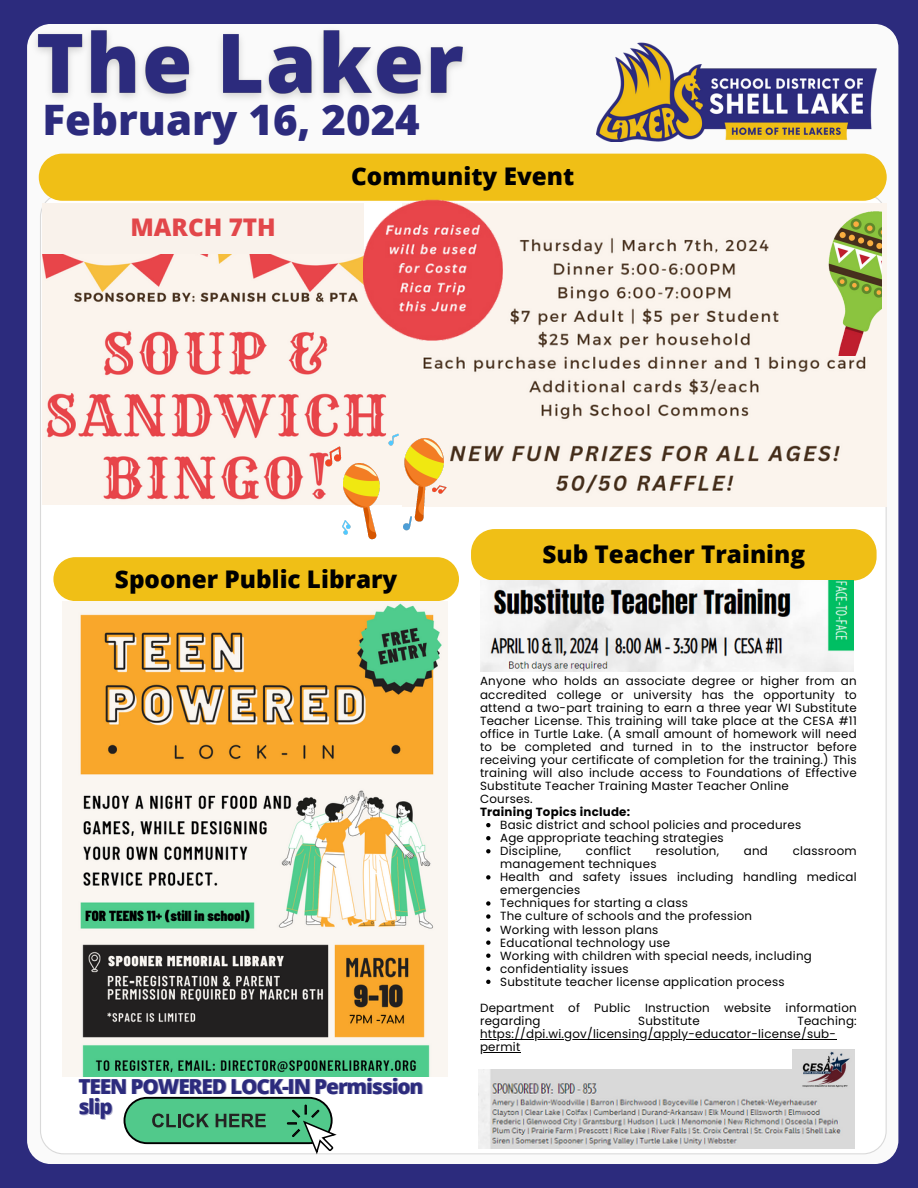
<style>
.page{position:relative;width:918px;height:1188px;background:#2c2b7d}
.page>*{position:absolute;margin:0;border:0;box-sizing:border-box;transform-origin:0 0}
.t1{font:800 42px "Open Sans";color:#2c2b7d}
.t2{font:800 24.3px "Open Sans";color:#000}
.t3{font:800 24.3px "Open Sans";color:#e2474a}
.t4{font:800 20.7px/21.1px "Open Sans";letter-spacing:-.05em;color:#2c2b7d}
.t5{font:11.85px/13px "Poppins";letter-spacing:.02em;color:#000}
.t6{font:700 11.85px "Poppins";letter-spacing:.02em;color:#000}
.s1{color:rgb(44 43 125/.4)}
</style>
<div class="page">
<div style="left:27px;top:24px;width:871px;height:1140px;background:#fafafa"></div>
<div style="left:40px;top:201px;width:847px;height:953px;background:#fff"></div>
<div style="left:39px;top:154px;width:848px;height:47px;background:#f0bf16"></div>
<img style="left:43px;top:254px;width:360px;height:250px">
<img style="left:62px;top:601px;width:386px;height:476px">
<div style="left:43px;top:203px;width:321px;height:51px;background:#f9f2eb"></div>
<img style="left:403px;top:203px;width:484px;height:303px">
<img style="left:825px;top:210px;width:57px;height:145px">
<img style="left:364px;top:193px;width:138px;height:147px">
<div style="left:124px;top:1098px;width:208px;height:45px;background:#51c98b;border-radius:23px"></div>
<div style="left:124px;top:1097px;width:209px;height:47px;border:2px solid #000;border-radius:23px"></div>
<svg style="left:152px;top:1114px;width:57px;height:13px"></svg>
<svg style="left:216px;top:1114px;width:50px;height:13px"></svg>
<svg style="left:287px;top:1104px;width:49px;height:50px"></svg>
<div style="left:53px;top:557px;width:406px;height:44px;background:#f0bf16;border-radius:22px"></div>
<div style="left:471px;top:529px;width:406px;height:52px;background:#f0bf16"></div>
<img style="left:480px;top:581px;width:373px;height:90px">
<svg style="left:486px;top:823px;width:5px;height:4px"></svg>
<svg style="left:486px;top:836px;width:5px;height:4px"></svg>
<svg style="left:486px;top:849px;width:5px;height:4px"></svg>
<svg style="left:486px;top:875px;width:5px;height:5px"></svg>
<svg style="left:486px;top:901px;width:5px;height:5px"></svg>
<svg style="left:486px;top:914px;width:5px;height:5px"></svg>
<svg style="left:486px;top:927px;width:5px;height:5px"></svg>
<svg style="left:486px;top:940px;width:5px;height:5px"></svg>
<svg style="left:486px;top:954px;width:5px;height:4px"></svg>
<svg style="left:486px;top:967px;width:5px;height:4px"></svg>
<svg style="left:486px;top:980px;width:5px;height:4px"></svg>
<hr style="left:480px;top:1039px;width:356px;height:1px;background:#000">
<hr style="left:480px;top:1052px;width:41px;height:1px;background:#000">
<img style="left:479px;top:1070px;width:376px;height:79px">
<img style="left:793px;top:1050px;width:62px;height:39px">
<img style="left:597px;top:42px;width:280px;height:99px">
<img style="left:325px;top:423px;width:123px;height:119px">
<img style="left:27px;top:24px;width:450px;height:93px">
<p class="t1" style="left:43px;top:90px;width:379px">February 16, 2024</p>
<p class="t3" style="left:130px;top:210px;width:147px">MARCH 7TH</p>
<h2 class="t2" style="left:351px;top:159px;width:225px">Community Event</h2>
<p class="t2" style="left:115px;top:562px;width:284px">Spooner Public Library</p>
<h3 class="t4" style="left:79px;top:1075px;width:346px"><span class="s1">T</span>EEN POWERED LOCK-IN Permission <span class="s1">slip</span></h3>
<h4 class="t2" style="left:542px;top:537px;width:264px">Sub Teacher Training</h4>
<h4 class="t5" style="left:480px;top:675px;width:378px;text-align:justify">Anyone who holds an associate degree or higher from an accredited college or university has the opportunity to attend a two-part training to earn a three year WI Substitute Teacher License. This training will take place at the CESA #11 office in Turtle Lake. (A small amount of homework will need to be completed and turned in to the instructor before receiving your certificate of completion for the training.) This training will also include access to Foundations of Effective Substitute Teacher Training Master Teacher Online</h4>
<p class="t5" style="left:480px;top:792px;width:54px">Courses.</p>
<p class="t6" style="left:480px;top:804px;width:152px">Training Topics include:</p>
<p class="t5" style="left:500px;top:818px;width:303px">Basic district and school policies and procedures</p>
<p class="t5" style="left:500px;top:831px;width:225px">Age appropriate teaching strategies</p>
<p class="t5" style="left:500px;top:845px;width:62px">Discipline,</p>
<p class="t5" style="left:586px;top:845px;width:47px">conflict</p>
<p class="t5" style="left:656px;top:845px;width:65px">resolution,</p>
<p class="t5" style="left:744px;top:845px;width:26px">and</p>
<p class="t5" style="left:793px;top:845px;width:66px">classroom</p>
<p class="t5" style="left:500px;top:858px;width:158px">management techniques</p>
<p class="t5" style="left:500px;top:871px;width:358px">Health and safety issues including handling medical emergencies</p>
<p class="t5" style="left:500px;top:897px;width:189px">Techniques for starting a class</p>
<p class="t5" style="left:500px;top:910px;width:254px">The culture of schools and the profession</p>
<p class="t5" style="left:500px;top:923px;width:160px">Working with lesson plans</p>
<p class="t5" style="left:500px;top:936px;width:172px">Educational technology use</p>
<p class="t5" style="left:500px;top:949px;width:313px">Working with children with special needs, including</p>
<p class="t5" style="left:500px;top:962px;width:130px">confidentiality issues</p>
<p class="t5" style="left:500px;top:975px;width:286px">Substitute teacher license application process</p>
<p class="t5" style="left:480px;top:1001px;width:378px">Department of Public Instruction website information regarding</p>
<p class="t5" style="left:638px;top:1014px;width:63px">Substitute</p>
<p class="t5" style="left:797px;top:1014px;width:61px">Teaching:</p>
<p class="t5" style="left:480px;top:1027px;width:357px">https://dpi.wi.gov/licensing/apply-educator-license/sub-</p>
<p class="t5" style="left:480px;top:1040px;width:42px">permit</p>
</div>
